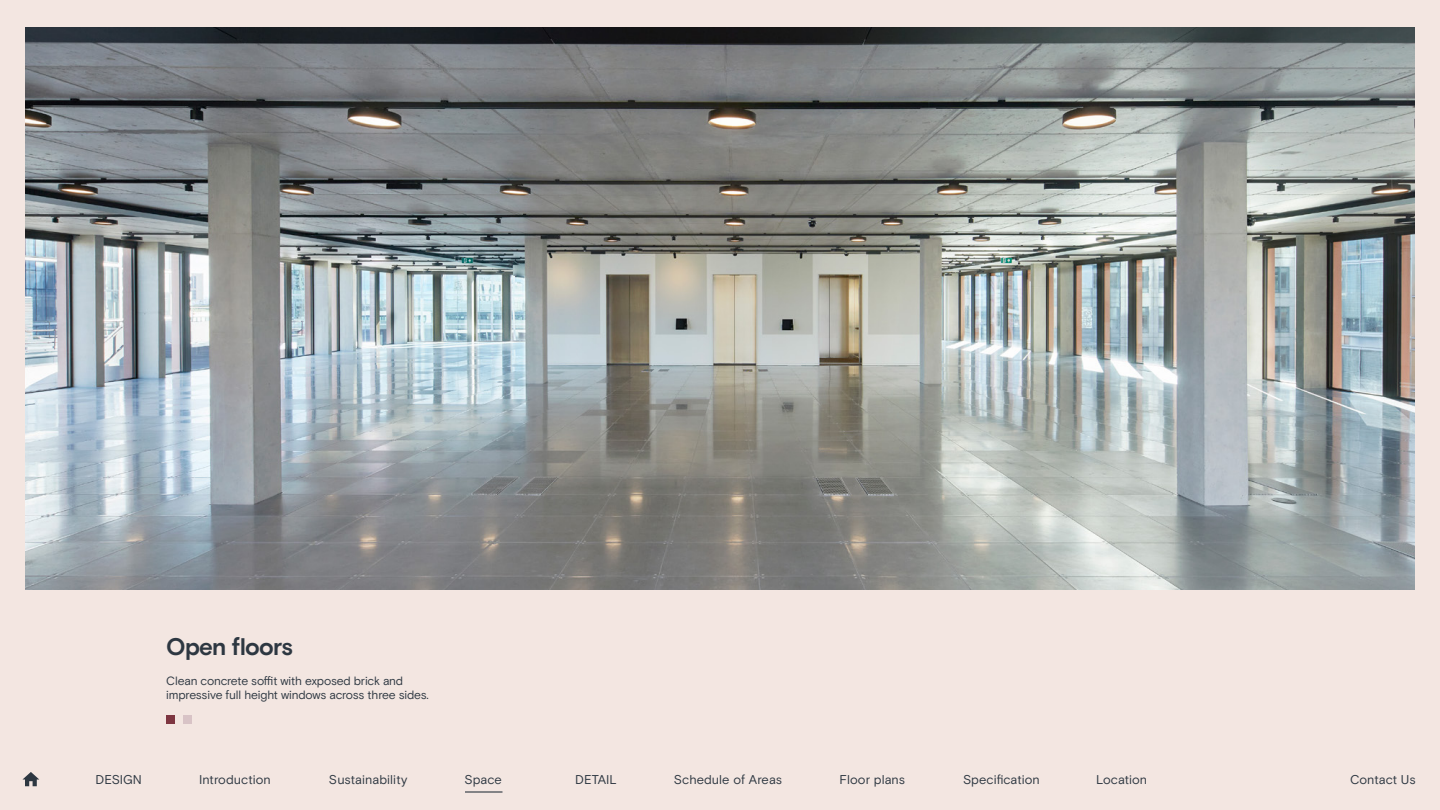
<style>
.page{position:relative;width:1440px;height:810px;background:#f3e6e1}
.page>*{position:absolute;margin:0;border:0;box-sizing:border-box;transform-origin:0 0}
.t1{font:700 24px "Basis Grotesque Pro";letter-spacing:-.03em;color:#2d3741}
.t2{font:12.75px "Basis Grotesque Pro";letter-spacing:.005em;color:#2d3741}
.t3{font:12px/14.4px "Basis Grotesque Pro";letter-spacing:-.015em;color:#2d3741}
</style>
<div class="page">
<div style="left:166px;top:715px;width:9px;height:8px;background:#7e3641"></div>
<div style="left:184px;top:715px;width:8px;height:8px;background:#d8c3c6"></div>
<img style="left:26px;top:27px;width:1388px;height:562px">
<svg style="left:22px;top:772px;width:17px;height:14px"></svg>
<hr style="left:465px;top:791px;width:37px;height:2px;background:#2d3741">
<h1 class="t1" style="left:166px;top:633px;width:128px">Open floors</h1>
<p class="t3" style="left:166px;top:674px;width:264px">Clean concrete soffit with exposed brick and impressive full height windows across three sides.</p>
<p class="t2" style="left:96px;top:772px;width:48px">DESIGN</p>
<p class="t2" style="left:199px;top:772px;width:73px">Introduction</p>
<p class="t2" style="left:329px;top:772px;width:80px">Sustainability</p>
<p class="t2" style="left:465px;top:772px;width:39px">Space</p>
<p class="t2" style="left:575px;top:772px;width:43px">DETAIL</p>
<p class="t2" style="left:674px;top:772px;width:110px">Schedule of Areas</p>
<p class="t2" style="left:839px;top:772px;width:67px">Floor plans</p>
<p class="t2" style="left:963px;top:772px;width:78px">Specification</p>
<p class="t2" style="left:1096px;top:772px;width:53px">Location</p>
<p class="t2" style="left:1350px;top:773px;width:67px">Contact Us</p>
</div>
